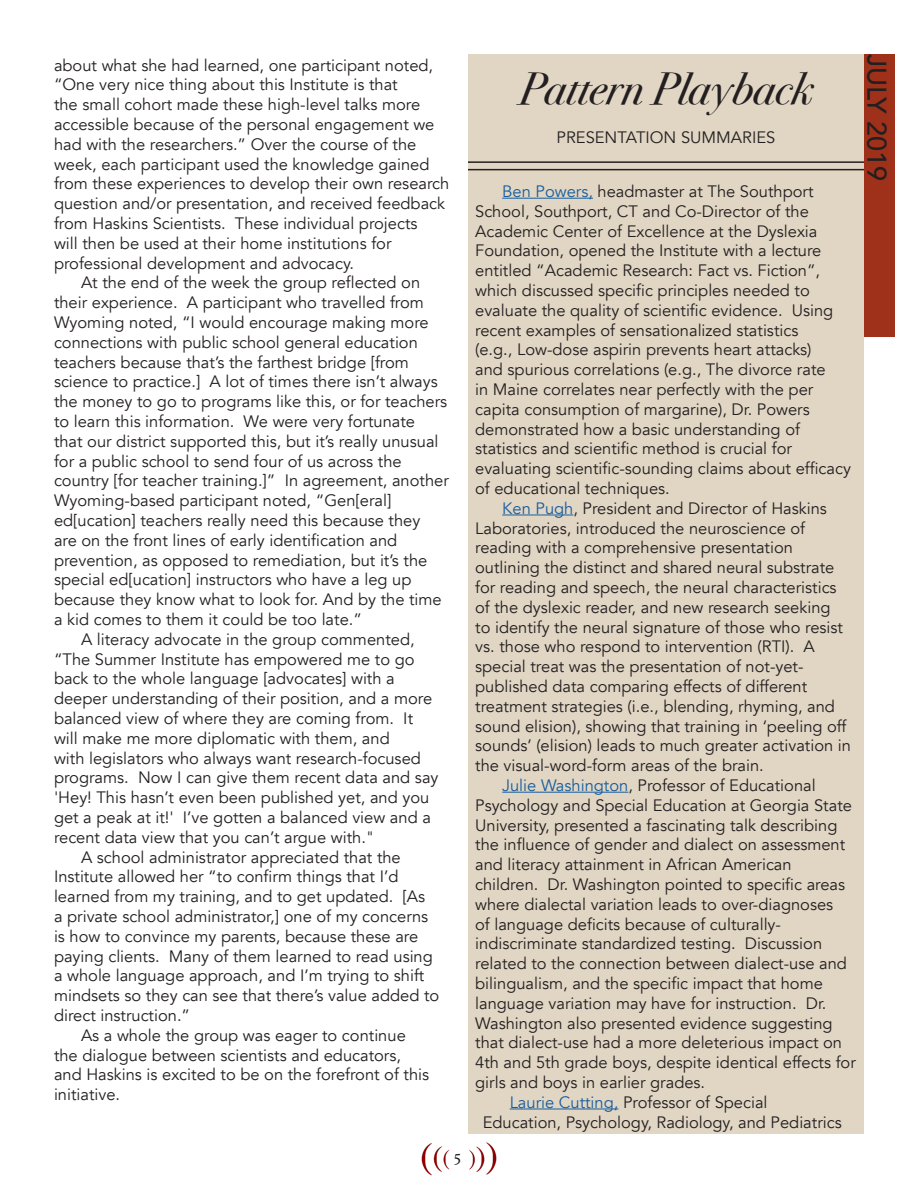
<style>
.page{position:relative;width:918px;height:1188px;background:#fff}
.page>*{position:absolute;margin:0;border:0;box-sizing:border-box;transform-origin:0 0}
.t1{font:italic 45px "Bodoni Svty Two ITCTT";color:#231f20}
.t2{font:500 27px "Avenir";color:#231f20}
.t3{font:18px "Minion Pro";color:#231f20}
.t4{font:16.5px/19.8px "Avenir";color:#231f20}
.s1{color:#175d9e}
</style>
<div class="page">
<img style="left:421px;top:1142px;width:76px;height:34px">
<div style="left:468px;top:54px;width:396px;height:1080px;background:#e1d6c4"></div>
<hr style="left:502px;top:198px;width:91px;height:1px;background:#175d9e">
<hr style="left:502px;top:515px;width:71px;height:1px;background:#175d9e">
<hr style="left:502px;top:792px;width:126px;height:1px;background:#175d9e">
<hr style="left:510px;top:1109px;width:108px;height:1px;background:#175d9e">
<hr style="left:468px;top:161px;width:396px;height:2px;background:#231f20">
<hr style="left:468px;top:169px;width:396px;height:1px;background:#231f20">
<div style="left:864px;top:54px;width:31px;height:283px;background:#9f311a"></div>
<p class="t4" style="left:54px;top:55px;width:397px">about what she had learned, one participant noted, “One very nice thing about this Institute is that<br>the small cohort made these high-level talks more accessible because of the personal engagement we had with the researchers.” Over the course of the week, each participant used the knowledge gained from these experiences to develop their own research question and/or presentation, and received feedback from Haskins Scientists. These individual projects<br>will then be used at their home institutions for professional development and advocacy.</p>
<p class="t4" style="left:54px;top:273px;width:396px;text-indent:27px">At the end of the week the group reflected on their experience. A participant who travelled from Wyoming noted, “I would encourage making more connections with public school general education teachers because that’s the farthest bridge [from science to practice.] A lot of times there isn’t always the money to go to programs like this, or for teachers to learn this information. We were very fortunate<br>that our district supported this, but it’s really unusual for a public school to send four of us across the country [for teacher training.]” In agreement, another Wyoming-based participant noted, “Gen[eral] ed[ucation] teachers really need this because they<br>are on the front lines of early identification and prevention, as opposed to remediation, but it’s the special ed[ucation] instructors who have a leg up because they know what to look for. And by the time a kid comes to them it could be too late.”</p>
<p class="t4" style="left:54px;top:629px;width:386px;text-indent:27px">A literacy advocate in the group commented, “The Summer Institute has empowered me to go back to the whole language [advocates] with a deeper understanding of their position, and a more balanced view of where they are coming from. It will make me more diplomatic with them, and<br>with legislators who always want research-focused programs. Now I can give them recent data and say 'Hey! This hasn’t even been published yet, and you get a peak at it!' I’ve gotten a balanced view and a recent data view that you can’t argue with."</p>
<p class="t4" style="left:54px;top:847px;width:387px;text-indent:27px">A school administrator appreciated that the Institute allowed her “to confirm things that I’d learned from my training, and to get updated. [As<br>a private school administrator,] one of my concerns is how to convince my parents, because these are paying clients. Many of them learned to read using a whole language approach, and I’m trying to shift mindsets so they can see that there’s value added to direct instruction.”</p>
<p class="t4" style="left:54px;top:1025px;width:377px;text-indent:27px">As a whole the group was eager to continue the dialogue between scientists and educators, and Haskins is excited to be on the forefront of this initiative.</p>
<p class="t3" style="left:453px;top:1145px;width:10px">5</p>
<p class="t1" style="left:519px;top:49px;width:296px">Pattern Playback</p>
<p class="t4" style="left:557px;top:128px;width:220px">PRESENTATION SUMMARIES</p>
<p class="t4" style="left:475px;top:182px;width:377px;text-indent:27px"><span class="s1">Ben Powers,</span> headmaster at The Southport School, Southport, CT and Co-Director of the Academic Center of Excellence at the Dyslexia Foundation, opened the Institute with a lecture entitled “Academic Research: Fact vs. Fiction”, which discussed specific principles needed to evaluate the quality of scientific evidence. Using recent examples of sensationalized statistics<br>(e.g., Low-dose aspirin prevents heart attacks)<br>and spurious correlations (e.g., The divorce rate<br>in Maine correlates near perfectly with the per capita consumption of margarine), Dr. Powers demonstrated how a basic understanding of statistics and scientific method is crucial for evaluating scientific-sounding claims about efficacy of educational techniques.</p>
<p class="t4" style="left:475px;top:498px;width:377px;text-indent:27px"><span class="s1">Ken Pugh</span>, President and Director of Haskins Laboratories, introduced the neuroscience of reading with a comprehensive presentation outlining the distinct and shared neural substrate for reading and speech, the neural characteristics of the dyslexic reader, and new research seeking<br>to identify the neural signature of those who resist vs. those who respond to intervention (RTI). A special treat was the presentation of not-yet&shy;published data comparing effects of different treatment strategies (i.e., blending, rhyming, and sound elision), showing that training in ‘peeling off sounds’ (elision) leads to much greater activation in the visual-word-form areas of the brain.</p>
<p class="t4" style="left:475px;top:776px;width:382px;text-indent:27px"><span class="s1">Julie Washington</span>, Professor of Educational Psychology and Special Education at Georgia State University, presented a fascinating talk describing the influence of gender and dialect on assessment and literacy attainment in African American children. Dr. Washington pointed to specific areas where dialectal variation leads to over-diagnoses<br>of language deficits because of culturally&shy;indiscriminate standardized testing. Discussion related to the connection between dialect-use and bilingualism, and the specific impact that home language variation may have for instruction. Dr.<br>Washington also presented evidence suggesting that dialect-use had a more deleterious impact on 4th and 5th grade boys, despite identical effects for girls and boys in earlier grades.</p>
<p class="t4" style="left:483px;top:1092px;width:361px;text-indent:27px"><span class="s1">Laurie Cutting,</span> Professor of Special<br>Education, Psychology, Radiology, and Pediatrics</p>
<p class="t2" style="left:900px;top:54px;width:129px;rotate:90deg">JULY 2019</p>
</div>
